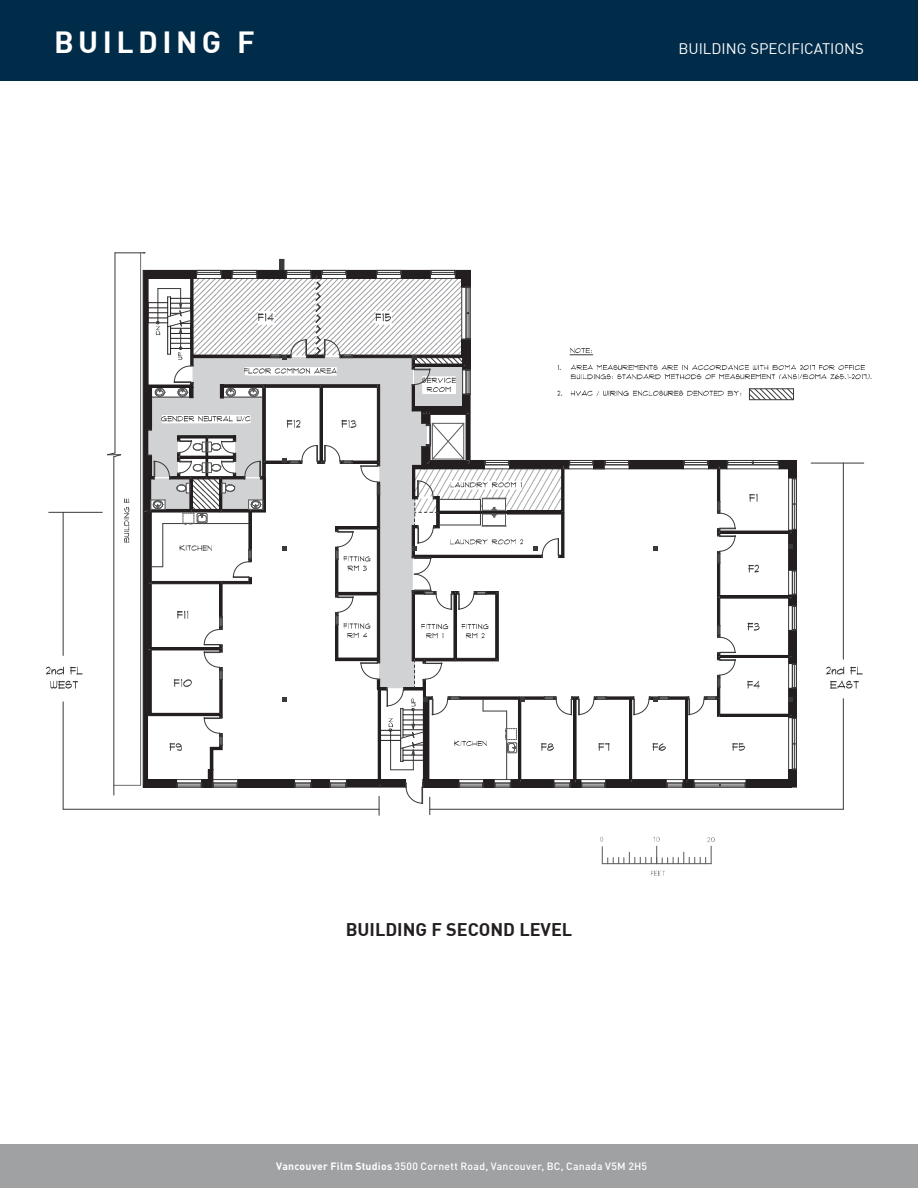
<style>
.page{position:relative;width:918px;height:1188px;background:#fff}
.page>*{position:absolute;margin:0;border:0;box-sizing:border-box;transform-origin:0 0}
.Heading_1{font:700 30px "DIN";letter-spacing:.15em;color:#fff}
.Heading_1-2{font:700 18px "DIN";color:#231f20}
.Heading_1-3{font:15px "DIN";color:#fff}
.t1{font:500 10.5px "DINOT";letter-spacing:.02em;color:#fff}
.s1{font-weight:700}
</style>
<div class="page">
<div style="left:0;top:0;width:918px;height:81px;background:#002b49"></div>
<div style="left:0;top:1145px;width:918px;height:43px;background:#9fa1a3"></div>
<hr style="left:49px;top:512px;width:53px;height:1px;background:#3a393a">
<hr style="left:63px;top:512px;width:1px;height:143px;background:#3a393a">
<hr style="left:63px;top:809px;width:316px;height:1px;background:#3a393a">
<hr style="left:63px;top:702px;width:1px;height:107px;background:#3a393a">
<svg style="left:46px;top:667px;width:36px;height:8px"></svg>
<svg style="left:50px;top:681px;width:28px;height:8px"></svg>
<svg style="left:651px;top:871px;width:14px;height:5px"></svg>
<svg style="left:600px;top:837px;width:115px;height:27px"></svg>
<svg style="left:107px;top:252px;width:765px;height:563px"></svg>
<p class="Heading_1" style="left:54px;top:27px;width:203px">BUILDING F</p>
<p class="Heading_1-3" style="left:678px;top:42px;width:187px">BUILDING SPECIFICATIONS</p>
<p class="Heading_1-2" style="left:346px;top:921px;width:228px">BUILDING F SECOND LEVEL</p>
<p class="t1" style="left:276px;top:1160px;width:373px"><span class="s1">Vancouver Film Studios</span> 3500 Cornett Road, Vancouver, BC, Canada V5M 2H5</p>
</div>
